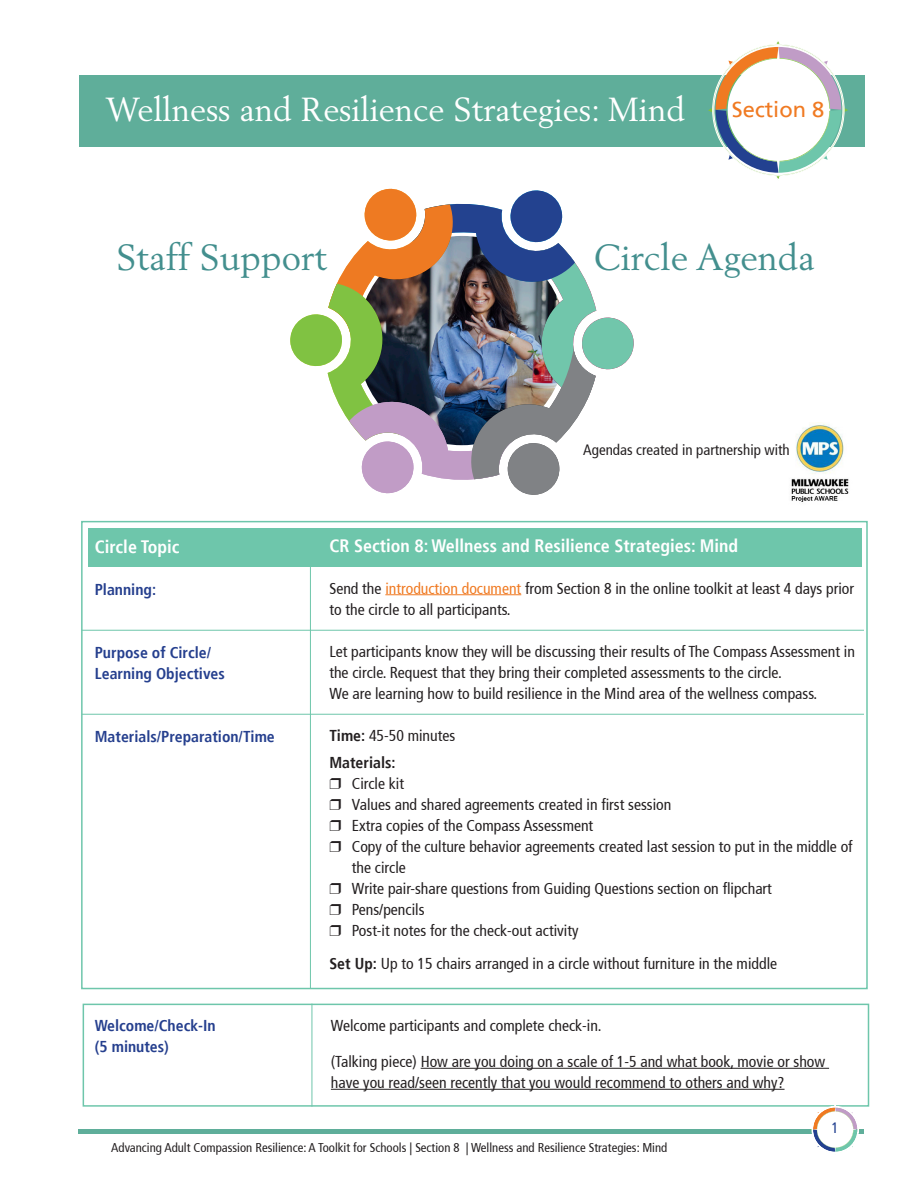
<style>
.page{position:relative;width:918px;height:1188px;background:#fff}
.page>*{position:absolute;margin:0;border:0;box-sizing:border-box;transform-origin:0 0}
.t1{font:36px "Berling";color:#438f8e}
.t2{font:33px "Berling";color:#fff}
.t3{font:21.9px "Frutiger";color:#f07a22}
.t4{font:700 condensed 18px "Frutiger";color:#fff}
.t5{font:condensed 15.75px/21px "Frutiger";color:#231f20}
.t6{font:700 condensed 15.75px "Frutiger";color:#253f8e}
.t7{font:700 condensed 15.75px "Frutiger";color:#231f20}
.t8{font:condensed 15px "Frutiger";color:#231f20}
.t9{font:condensed 15px "Frutiger";color:#234190}
.t10{font:condensed 12.75px "Frutiger";color:#231f20}
.s1{color:#f07a22}
.s2{font-weight:700}
</style>
<div class="page">
<div style="left:81px;top:521px;width:787px;height:468px;border:2px solid #6ec6ab"></div>
<hr style="left:310px;top:538px;width:1px;height:450px;background:#6ec6ab">
<div style="left:88px;top:528px;width:774px;height:39px;background:#6ec6ab"></div>
<hr style="left:385px;top:594px;width:136px;height:1px;background:#f07a22">
<hr style="left:82px;top:630px;width:782px;height:1px;background:#6ec6ab">
<hr style="left:82px;top:714px;width:782px;height:1px;background:#6ec6ab">
<div style="left:83px;top:1004px;width:786px;height:103px;border:2px solid #6ec6ab"></div>
<hr style="left:312px;top:1004px;width:1px;height:103px;background:#6ec6ab">
<hr style="left:421px;top:1068px;width:408px;height:1px;background:#231f20">
<hr style="left:331px;top:1089px;width:454px;height:1px;background:#231f20">
<img style="left:290px;top:188px;width:344px;height:307px">
<hr style="left:79px;top:1130px;width:785px;height:4px;background:#5fae9a">
<div style="left:79px;top:75px;width:786px;height:72px;background:#5fae9a"></div>
<svg style="left:708px;top:41px;width:140px;height:138px"></svg>
<svg style="left:810px;top:1105px;width:50px;height:47px"></svg>
<img style="left:791px;top:422px;width:58px;height:80px">
<p class="t2" style="left:106px;top:90px;width:580px">Wellness and Resilience Strategies: Mind</p>
<p class="t3" style="left:732px;top:99px;width:94px">Section 8</p>
<p class="t1" style="left:116px;top:235px;width:212px">Staff Support</p>
<p class="t1" style="left:593px;top:235px;width:223px">Circle Agenda</p>
<p class="t4" style="left:95px;top:539px;width:86px">Circle Topic</p>
<p class="t6" style="left:95px;top:582px;width:63px">Planning:</p>
<p class="t6" style="left:95px;top:645px;width:118px">Purpose of Circle/</p>
<p class="t6" style="left:95px;top:666px;width:132px">Learning Objectives</p>
<p class="t6" style="left:95px;top:729px;width:182px">Materials/Preparation/Time</p>
<p class="t6" style="left:95px;top:1018px;width:122px">Welcome/Check-In</p>
<p class="t6" style="left:95px;top:1039px;width:76px">(5 minutes)</p>
<p class="t8" style="left:583px;top:443px;width:208px">Agendas created in partnership with</p>
<p class="t4" style="left:329px;top:537px;width:410px">CR Section 8: Wellness and Resilience Strategies: Mind</p>
<p class="t5" style="left:329px;top:579px;width:526px">Send the <span class="s1">introduction document</span> from Section 8 in the online toolkit at least 4 days prior to the circle to all participants.</p>
<p class="t5" style="left:329px;top:642px;width:527px">Let participants know they will be discussing their results of The Compass Assessment in the circle. Request that they bring their completed assessments to the circle.</p>
<p class="t5" style="left:329px;top:684px;width:490px">We are learning how to build resilience in the Mind area of the wellness compass.</p>
<p class="t5" style="left:329px;top:726px;width:127px"><span class="s2">Time:</span> 45-50 minutes</p>
<p class="t7" style="left:329px;top:755px;width:68px">Materials:</p>
<p class="t5" style="left:352px;top:774px;width:54px">Circle kit</p>
<p class="t5" style="left:352px;top:795px;width:321px">Values and shared agreements created in first session</p>
<p class="t5" style="left:352px;top:816px;width:243px">Extra copies of the Compass Assessment</p>
<p class="t5" style="left:352px;top:837px;width:502px">Copy of the culture behavior agreements created last session to put in the middle of the circle</p>
<p class="t5" style="left:352px;top:879px;width:422px">Write pair-share questions from Guiding Questions section on flipchart</p>
<p class="t5" style="left:352px;top:900px;width:74px">Pens/pencils</p>
<p class="t5" style="left:352px;top:921px;width:228px">Post-it notes for the check-out activity</p>
<p class="t5" style="left:329px;top:954px;width:449px"><span class="s2">Set Up:</span> Up to 15 chairs arranged in a circle without furniture in the middle</p>
<p class="t5" style="left:331px;top:1016px;width:272px">Welcome participants and complete check-in.</p>
<p class="t5" style="left:331px;top:1052px;width:496px">(Talking piece) How are you doing on a scale of 1-5 and what book, movie or show have you read/seen recently that you would recommend to others and why?</p>
<p class="t9" style="left:832px;top:1122px;width:9px">1</p>
<p class="t10" style="left:111px;top:1142px;width:558px">Advancing Adult Compassion Resilience: A Toolkit for Schools | Section 8 | Wellness and Resilience Strategies: Mind</p>
</div>
